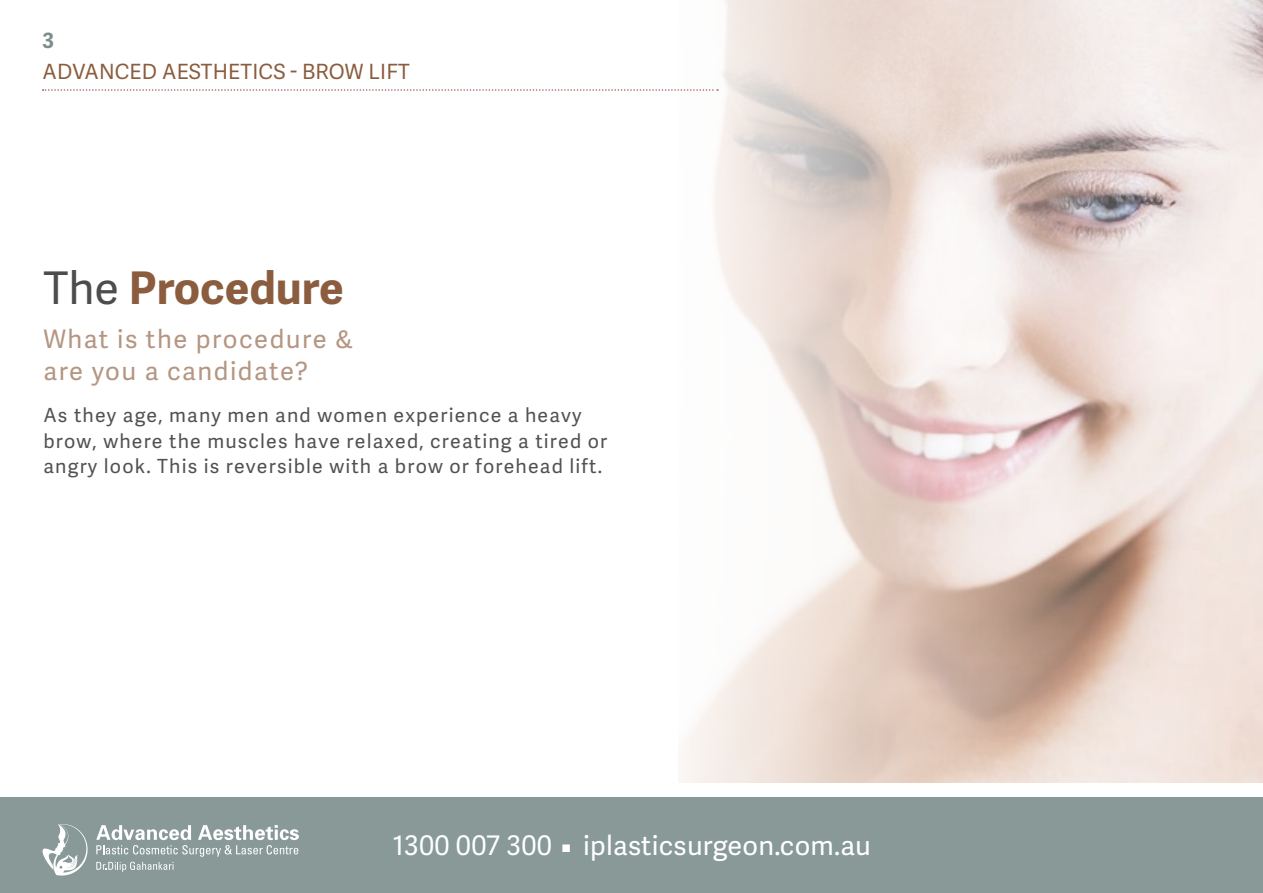
<style>
.page{position:relative;width:1263px;height:893px;background:#fff}
.page>*{position:absolute;margin:0;border:0;box-sizing:border-box;transform-origin:0 0}
.t1{font:700 45px "Adelle Sans";color:#8b5d3e}
.t2{font:27px "Adelle Sans";letter-spacing:.01em;color:#fff}
.t3{font:25.5px/31.5px "Adelle Sans";letter-spacing:.06em;color:#b49682}
.t4{font:21px "Adelle Sans";letter-spacing:.01em;color:#8b5d3e}
.t5{font:700 21px "Adelle Sans";color:#7d8d8c}
.t6{font:19.5px/25.5px "Adelle Sans";letter-spacing:.06em;color:#535252}
.s1{font-weight:400;color:#4d4d4d}
.s2{font-weight:700;font-size:15px}
</style>
<div class="page">
<img style="left:681px;top:0;width:582px;height:783px">
<svg style="left:43px;top:89px;width:675px;height:2px"></svg>
<div style="left:0;top:795px;width:1263px;height:98px;background:#889998"></div>
<div style="left:0;top:783px;width:1263px;height:14px;background:#fff"></div>
<svg style="left:43px;top:824px;width:45px;height:51px"></svg>
<svg style="left:96px;top:825px;width:203px;height:47px"></svg>
<p class="t5" style="left:43px;top:25px;width:13px">3</p>
<p class="t4" style="left:43px;top:56px;width:369px">ADVANCED AESTHETICS - BROW LIFT</p>
<h1 class="t1" style="left:43px;top:255px;width:302px"><span class="s1">The</span> Procedure</h1>
<h3 class="t3" style="left:43px;top:323px;width:311px">What is the procedure &amp; are you a candidate?</h3>
<p class="t6" style="left:43px;top:402px;width:565px">As they age, many men and women experience a heavy brow, where the muscles have relaxed, creating a tired or angry look. This is reversible with a brow or forehead lift.</p>
<h2 class="t2" style="left:393px;top:827px;width:480px">1300 007 300 <span class="s2">W</span> iplasticsurgeon.com.au</h2>
</div>
